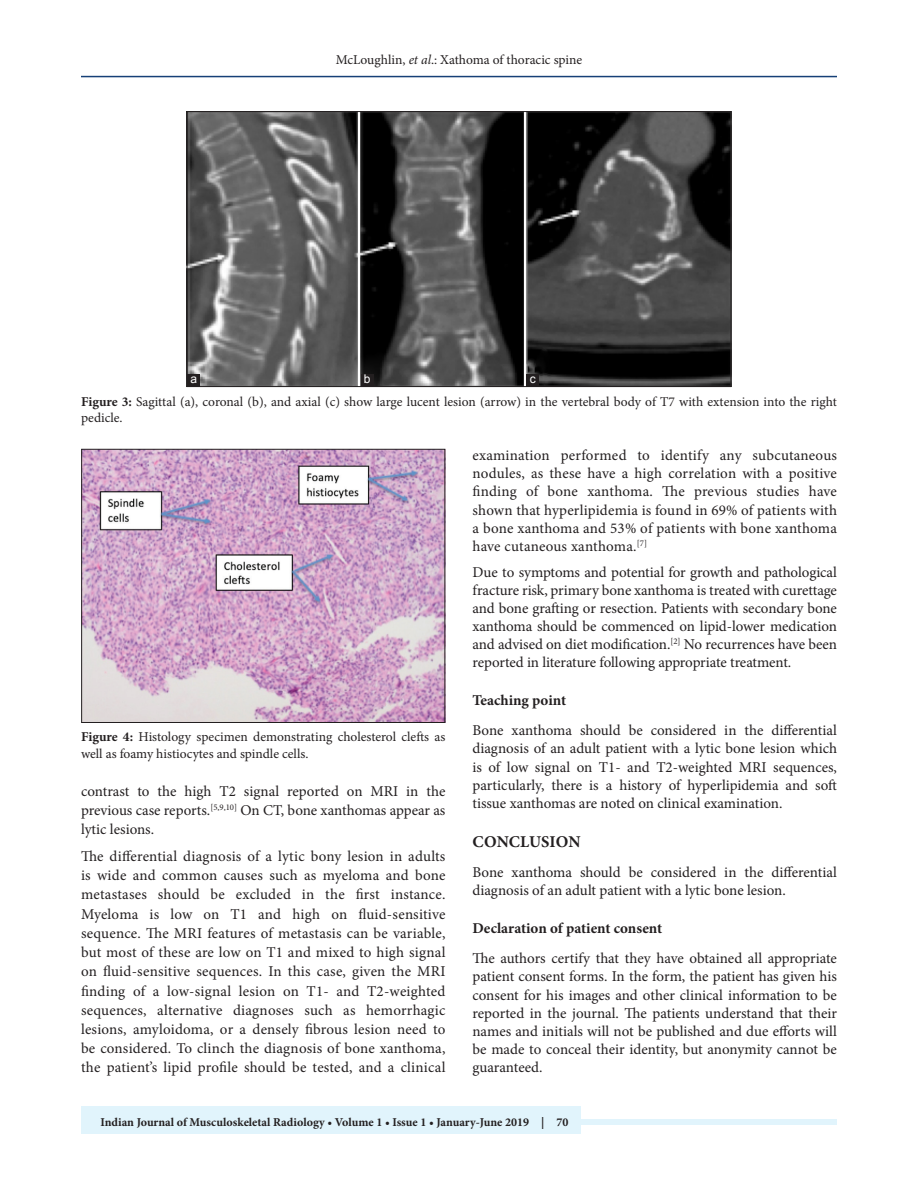
<style>
.page{position:relative;width:918px;height:1188px;background:#fff}
.page>*{position:absolute;margin:0;border:0;box-sizing:border-box;transform-origin:0 0}
.t1{font:700 16.5px "Minion Pro";color:#231f20}
.TX{font:15px/18.1px "Minion Pro";color:#231f20;text-align:justify}
.t2{font:700 15px "Minion Pro";color:#231f20}
.FGC{font:13.5px/16.5px "Minion Pro";color:#231f20}
.JF{font:700 12px "Minion Pro";color:#231f20}
.LABEL{font:12px "Arial";color:#fff}
.s1{font-style:italic}
.s2{font-weight:700}
</style>
<div class="page">
<hr style="left:81px;top:76px;width:756px;height:1px;background:#164077">
<div style="left:81px;top:1119px;width:756px;height:6px;background:#e1f4fc"></div>
<div style="left:81px;top:1106px;width:499px;height:28px;background:#e1f4fc"></div>
<img style="left:83px;top:451px;width:360px;height:270px">
<div style="left:81px;top:449px;width:364px;height:274px;border:1px solid #231f20"></div>
<img style="left:189px;top:113px;width:540px;height:272px">
<div style="left:187px;top:111px;width:544px;height:276px;border:1px solid #231f20"></div>
<div style="left:188px;top:374px;width:12px;height:12px;background:#231f20"></div>
<div style="left:361px;top:374px;width:12px;height:12px;background:#231f20"></div>
<div style="left:526px;top:374px;width:13px;height:12px;background:#231f20"></div>
<p class="FGC" style="left:336px;top:51px;width:248px">McLoughlin, <span class="s1">et al</span>.: Xathoma of thoracic spine</p>
<p class="LABEL" style="left:191px;top:371px;width:8px">a</p>
<p class="LABEL" style="left:364px;top:371px;width:8px">b</p>
<p class="LABEL" style="left:530px;top:371px;width:7px">c</p>
<p class="FGC" style="left:81px;top:393px;width:757px"><span class="s2">Figure 3:</span> Sagittal (a), coronal (b), and axial (c) show large lucent lesion (arrow) in the vertebral body of T7 with extension into the right pedicle.</p>
<p class="FGC" style="left:81px;top:729px;width:366px"><span class="s2">Figure 4:</span> Histology specimen demonstrating cholesterol clefts as well as foamy histiocytes and spindle cells.</p>
<p class="TX" style="left:81px;top:782px;width:366px;line-height:19.2px">contrast to the high T2 signal reported on MRI in the previous case reports.<sup>[5,9,10]</sup> On CT, bone xanthomas appear as lytic lesions.</p>
<p class="TX" style="left:81px;top:847px;width:366px;line-height:19.2px">The differential diagnosis of a lytic bony lesion in adults is wide and common causes such as myeloma and bone metastases should be excluded in the first instance.<br>Myeloma is low on T1 and high on fluid-sensitive sequence. The MRI features of metastasis can be variable, but most of these are low on T1 and mixed to high signal on fluid-sensitive sequences. In this case, given the MRI finding of a low-signal lesion on T1- and T2-weighted sequences, alternative diagnoses such as hemorrhagic lesions, amyloidoma, or a densely fibrous lesion need to be considered. To clinch the diagnosis of bone xanthoma, the patient’s lipid profile should be tested, and a clinical</p>
<p class="TX" style="left:472px;top:446px;width:366px">examination performed to identify any subcutaneous nodules, as these have a high correlation with a positive finding of bone xanthoma. The previous studies have shown that hyperlipidemia is found in 69% of patients with a bone xanthoma and 53% of patients with bone xanthoma have cutaneous xanthoma.<sup>[7]</sup></p>
<p class="TX" style="left:472px;top:563px;width:366px">Due to symptoms and potential for growth and pathological fracture risk, primary bone xanthoma is treated with curettage and bone grafting or resection. Patients with secondary bone xanthoma should be commenced on lipid-lower medication and advised on diet modification.<sup>[2]</sup> No recurrences have been reported in literature following appropriate treatment.</p>
<h2 class="t2" style="left:472px;top:690px;width:95px">Teaching point</h2>
<p class="TX" style="left:472px;top:721px;width:366px">Bone xanthoma should be considered in the differential diagnosis of an adult patient with a lytic bone lesion which is of low signal on T1- and T2-weighted MRI sequences, particularly, there is a history of hyperlipidemia and soft tissue xanthomas are noted on clinical examination.</p>
<h1 class="t1" style="left:473px;top:830px;width:109px">CONCLUSION</h1>
<p class="TX" style="left:472px;top:863px;width:366px">Bone xanthoma should be considered in the differential diagnosis of an adult patient with a lytic bone lesion.</p>
<h2 class="t2" style="left:472px;top:918px;width:191px">Declaration of patient consent</h2>
<p class="TX" style="left:472px;top:950px;width:366px">The authors certify that they have obtained all appropriate patient consent forms. In the form, the patient has given his consent for his images and other clinical information to be reported in the journal. The patients understand that their names and initials will not be published and due efforts will be made to conceal their identity, but anonymity cannot be guaranteed.</p>
<p class="JF" style="left:100px;top:1113px;width:469px">Indian Journal of Musculoskeletal Radiology • Volume 1 • Issue 1 • January-June 2019 | 70</p>
</div>
